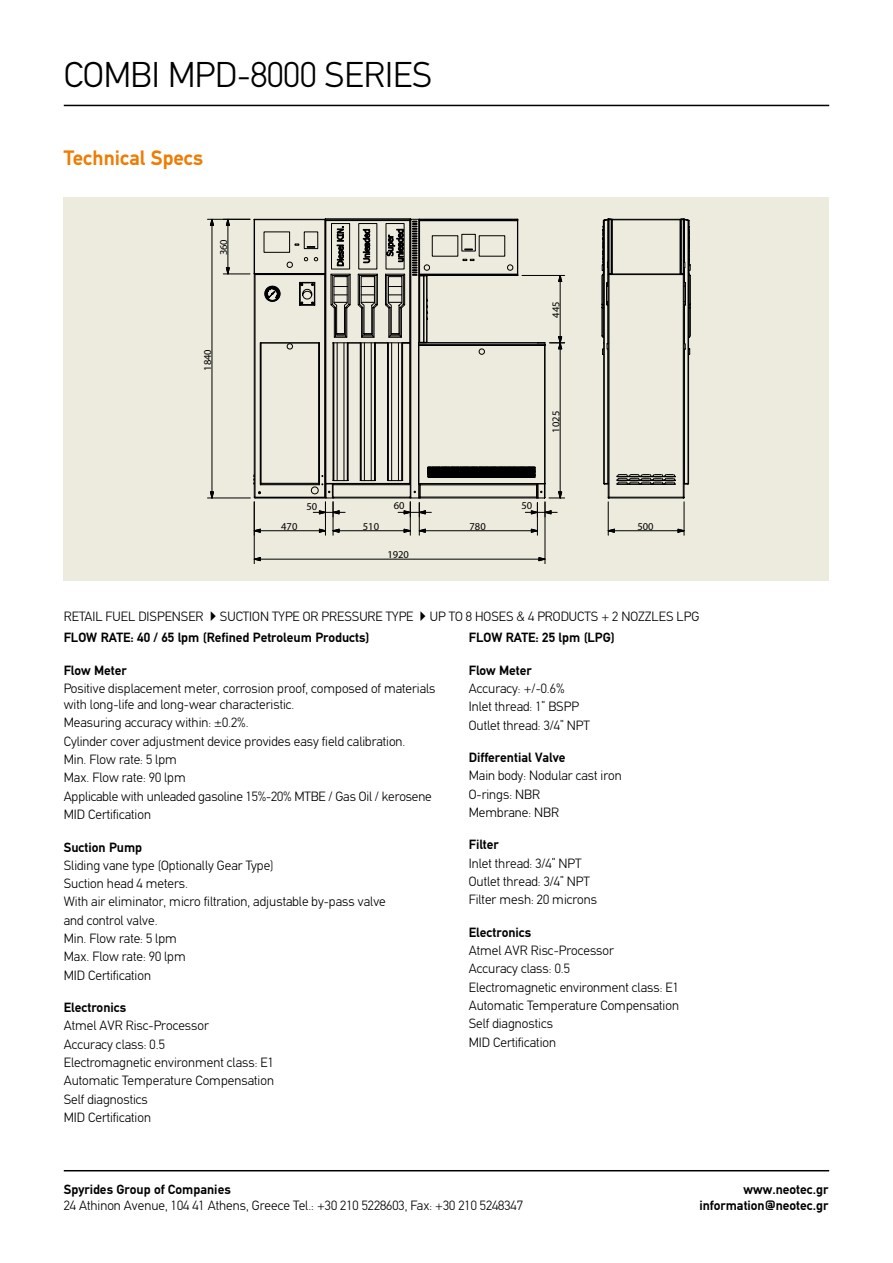
<style>
.page{position:relative;width:893px;height:1263px;background:#fff}
.page>*{position:absolute;margin:0;border:0;box-sizing:border-box;transform-origin:0 0}
.t1{font:300 36px "PF Din Text";color:#000}
.t2{font:700 21px "PF Din Text";color:#ef7c00}
.t3{font:300 13.5px/18.3px "PF Din Text";color:#000}
.t4{font:700 13.5px/16.2px "PF Din Text";color:#000;text-align:right}
.t5{font:10.5px "Arial";color:#000}
</style>
<div class="page">
<hr style="left:64px;top:105px;width:765px;height:1px;background:#000">
<div style="left:64px;top:197px;width:765px;height:384px;background:#edebdd"></div>
<hr style="left:64px;top:1170px;width:765px;height:1px;background:#000">
<svg style="left:207px;top:218px;width:358px;height:346px"></svg>
<svg style="left:601px;top:218px;width:90px;height:317px"></svg>
<h1 class="t1" style="left:64px;top:54px;width:370px">COMBI MPD-8000 SERIES</h1>
<h2 class="t2" style="left:64px;top:146px;width:141px">Technical Specs</h2>
<p class="t5" style="left:217px;top:255px;width:18px;rotate:-90deg">360</p>
<p class="t5" style="left:201px;top:371px;width:23px;rotate:-90deg">1840</p>
<p class="t5" style="left:281px;top:520px;width:18px">470</p>
<p class="t5" style="left:306px;top:499px;width:12px">50</p>
<p class="t5" style="left:363px;top:520px;width:18px">510</p>
<p class="t5" style="left:394px;top:498px;width:12px">60</p>
<p class="t5" style="left:388px;top:548px;width:23px">1920</p>
<p class="t5" style="left:549px;top:318px;width:18px;rotate:-90deg">445</p>
<p class="t5" style="left:470px;top:520px;width:18px">780</p>
<p class="t5" style="left:549px;top:432px;width:23px;rotate:-90deg">1025</p>
<p class="t5" style="left:521px;top:499px;width:12px">50</p>
<p class="t5" style="left:637px;top:520px;width:18px">500</p>
<p class="t3" style="left:64px;top:607px;width:637px">RETAIL FUEL DISPENSER SUCTION TYPE OR PRESSURE TYPE UP TO 8 HOSES &amp; 4 PRODUCTS + 2 NOZZLES LPG</p>
<p class="t4" style="left:64px;top:629px;width:307px">FLOW RATE: 40 / 65 lpm (Refined Petroleum Products)</p>
<p class="t4" style="left:64px;top:662px;width:65px">Flow Meter</p>
<p class="t3" style="left:64px;top:680px;width:373px;line-height:16.2px">Positive displacement meter, corrosion proof, composed of materials with long-life and long-wear characteristic.</p>
<p class="t3" style="left:64px;top:714px;width:370px">Measuring accuracy within: ±0.2%.<br>Cylinder cover adjustment device provides easy field calibration.<br>Min. Flow rate: 5 lpm<br>Max. Flow rate: 90 lpm<br>Applicable with unleaded gasoline 15%-20% MTBE / Gas Oil / kerosene MID Certification</p>
<p class="t4" style="left:64px;top:839px;width:80px">Suction Pump</p>
<p class="t3" style="left:64px;top:856px;width:324px">Sliding vane type (Optionally Gear Type)<br>Suction head 4 meters.<br>With air eliminator, micro filtration, adjustable by-pass valve and control valve.<br>Min. Flow rate: 5 lpm<br>Max. Flow rate: 90 lpm<br>MID Certification</p>
<p class="t4" style="left:64px;top:999px;width:64px">Electronics</p>
<p class="t3" style="left:64px;top:1017px;width:212px">Atmel AVR Risc-Processor<br>Accuracy class: 0.5<br>Electromagnetic environment class: E1<br>Automatic Temperature Compensation<br>Self diagnostics<br>MID Certification</p>
<p class="t4" style="left:469px;top:629px;width:147px">FLOW RATE: 25 lpm (LPG)</p>
<p class="t4" style="left:469px;top:662px;width:65px">Flow Meter</p>
<p class="t3" style="left:469px;top:679px;width:123px">Accuracy: +/-0.6%<br>Inlet thread: 1” BSPP<br>Outlet thread: 3/4” NPT</p>
<p class="t4" style="left:469px;top:749px;width:98px">Differential Valve</p>
<p class="t3" style="left:469px;top:767px;width:154px">Main body: Nodular cast iron<br>O-rings: NBR<br>Membrane: NBR</p>
<p class="t4" style="left:469px;top:837px;width:31px">Filter</p>
<p class="t3" style="left:469px;top:854px;width:130px">Inlet thread: 3/4” NPT<br>Outlet thread: 3/4” NPT<br>Filter mesh: 20 microns</p>
<p class="t4" style="left:469px;top:924px;width:64px">Electronics</p>
<p class="t3" style="left:469px;top:941px;width:212px">Atmel AVR Risc-Processor<br>Accuracy class: 0.5<br>Electromagnetic environment class: E1<br>Automatic Temperature Compensation<br>Self diagnostics<br>MID Certification</p>
<p class="t4" style="left:64px;top:1181px;width:169px">Spyrides Group of Companies</p>
<p class="t3" style="left:64px;top:1197px;width:461px">24 Athinon Avenue, 104 41 Athens, Greece Tel.: +30 210 5228603, Fax: +30 210 5248347</p>
<p class="t4" style="left:699px;top:1181px;width:131px">www.neotec.gr information@neotec.gr</p>
</div>
